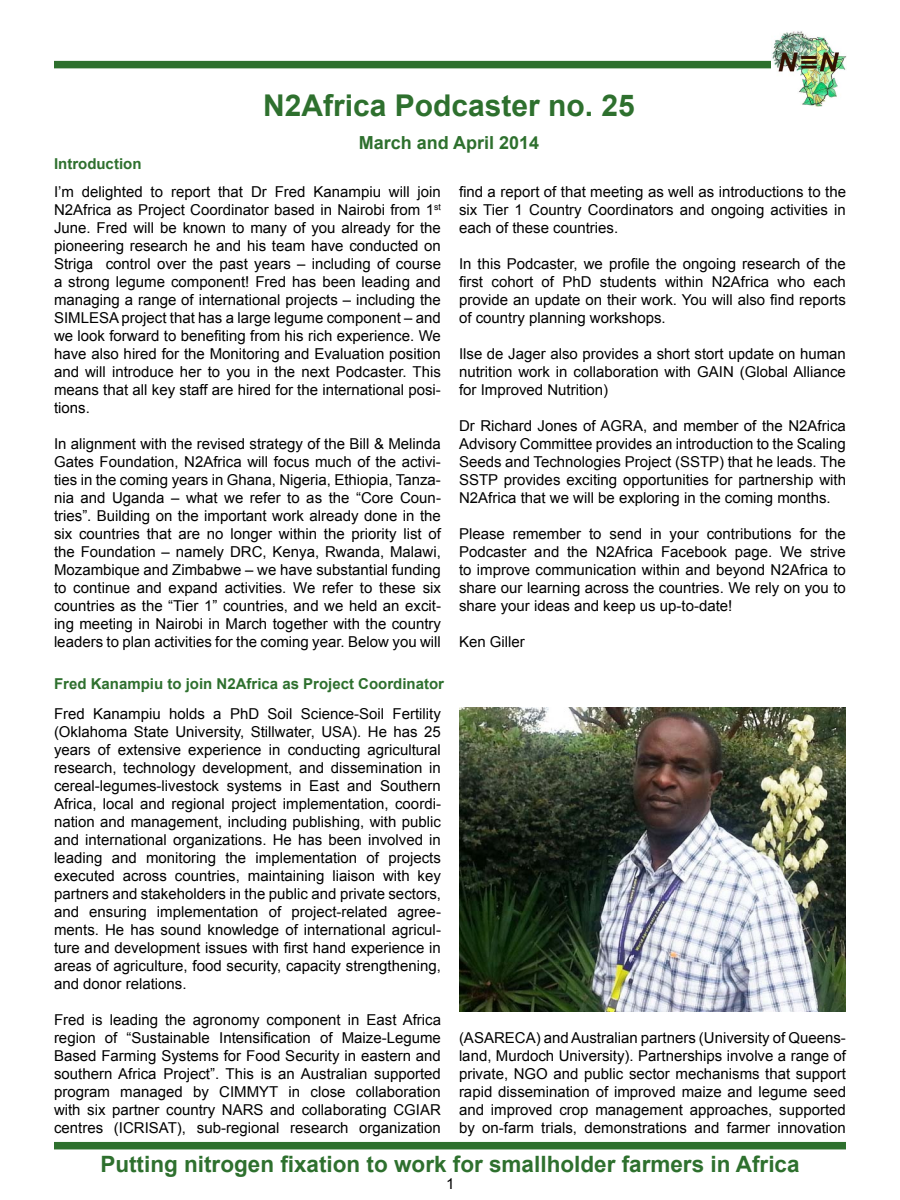
<style>
.page{position:relative;width:900px;height:1200px;background:#fff}
.page>*{position:absolute;margin:0;border:0;box-sizing:border-box;transform-origin:0 0}
.t1{font:700 30px "Arial";color:#2e702e}
.t2{font:700 22.5px "Arial";color:#2e702e}
.t3{font:700 18px "Arial";color:#2e702e}
.t4{font:15px/18px "Arial";color:#000;text-align:justify}
.t5{font:700 15px "Arial";color:#2e702e}
</style>
<div class="page">
<div style="left:54px;top:1142px;width:792px;height:7px;background:#2e702e"></div>
<div style="left:54px;top:61px;width:717px;height:7px;background:#2e702e"></div>
<img style="left:772px;top:31px;width:74px;height:76px">
<img style="left:459px;top:707px;width:387px;height:305px">
<h1 class="t1" style="left:263px;top:86px;width:373px">N2Africa Podcaster no. 25</h1>
<p class="t3" style="left:359px;top:131px;width:182px">March and April 2014</p>
<p class="t5" style="left:54px;top:154px;width:89px">Introduction</p>
<p class="t4" style="left:54px;top:183px;width:389px">I’m delighted to report that Dr Fred Kanampiu will join N2Africa as Project Coordinator based in Nairobi from 1<sup>st </sup>June. Fred will be known to many of you already for the pioneering research he and his team have conducted on Striga control over the past years – including of course a strong legume component! Fred has been leading and managing a range of international projects – including the SIMLESA project that has a large legume component – and we look forward to benefiting from his rich experience. We have also hired for the Monitoring and Evaluation position and will introduce her to you in the next Podcaster. This means that all key staff are hired for the international posi&shy;tions.</p>
<p class="t4" style="left:54px;top:435px;width:389px">In alignment with the revised strategy of the Bill &amp; Melinda Gates Foundation, N2Africa will focus much of the activi&shy;ties in the coming years in Ghana, Nigeria, Ethiopia, Tanza&shy;nia and Uganda – what we refer to as the “Core Coun&shy;tries”. Building on the important work already done in the six countries that are no longer within the priority list of the Foundation – namely DRC, Kenya, Rwanda, Malawi, Mozambique and Zimbabwe – we have substantial funding to continue and expand activities. We refer to these six countries as the “Tier 1” countries, and we held an excit&shy;ing meeting in Nairobi in March together with the country leaders to plan activities for the coming year. Below you will</p>
<p class="t5" style="left:54px;top:674px;width:392px">Fred Kanampiu to join N2Africa as Project Coordinator</p>
<p class="t4" style="left:54px;top:705px;width:389px">Fred Kanampiu holds a PhD Soil Science-Soil Fertility (Oklahoma State University, Stillwater, USA). He has 25 years of extensive experience in conducting agricultural research, technology development, and dissemination in cereal-legumes-livestock systems in East and Southern Africa, local and regional project implementation, coordi&shy;nation and management, including publishing, with public and international organizations. He has been involved in leading and monitoring the implementation of projects executed across countries, maintaining liaison with key partners and stakeholders in the public and private sectors, and ensuring implementation of project-related agree&shy;ments. He has sound knowledge of international agricul&shy;ture and development issues with first hand experience in areas of agriculture, food security, capacity strengthening, and donor relations.</p>
<p class="t4" style="left:54px;top:1011px;width:389px">Fred is leading the agronomy component in East Africa region of “Sustainable Intensification of Maize-Legume Based Farming Systems for Food Security in eastern and southern Africa Project”. This is an Australian supported program managed by CIMMYT in close collaboration with six partner country NARS and collaborating CGIAR centres (ICRISAT), sub-regional research organization</p>
<p class="t4" style="left:459px;top:183px;width:389px">find a report of that meeting as well as introductions to the six Tier 1 Country Coordinators and ongoing activities in each of these countries.</p>
<p class="t4" style="left:459px;top:255px;width:388px">In this Podcaster, we profile the ongoing research of the first cohort of PhD students within N2Africa who each provide an update on their work. You will also find reports of country planning workshops.</p>
<p class="t4" style="left:459px;top:345px;width:388px">Ilse de Jager also provides a short stort update on human nutrition work in collaboration with GAIN (Global Alliance for Improved Nutrition)</p>
<p class="t4" style="left:459px;top:417px;width:389px">Dr Richard Jones of AGRA, and member of the N2Africa Advisory Committee provides an introduction to the Scaling Seeds and Technologies Project (SSTP) that he leads. The SSTP provides exciting opportunities for partnership with N2Africa that we will be exploring in the coming months.</p>
<p class="t4" style="left:459px;top:525px;width:388px">Please remember to send in your contributions for the Podcaster and the N2Africa Facebook page. We strive to improve communication within and beyond N2Africa to share our learning across the countries. We rely on you to share your ideas and keep us up-to-date!</p>
<p class="t4" style="left:459px;top:633px;width:67px">Ken Giller</p>
<p class="t4" style="left:459px;top:1029px;width:389px">(ASARECA) and Australian partners (University of Queens&shy;land, Murdoch University). Partnerships involve a range of private, NGO and public sector mechanisms that support rapid dissemination of improved maize and legume seed and improved crop management approaches, supported by on-farm trials, demonstrations and farmer innovation</p>
<h2 class="t2" style="left:100px;top:1149px;width:701px">Putting nitrogen fixation to work for smallholder farmers in Africa</h2>
<p class="t4" style="left:446px;top:1175px;width:10px">1</p>
</div>
